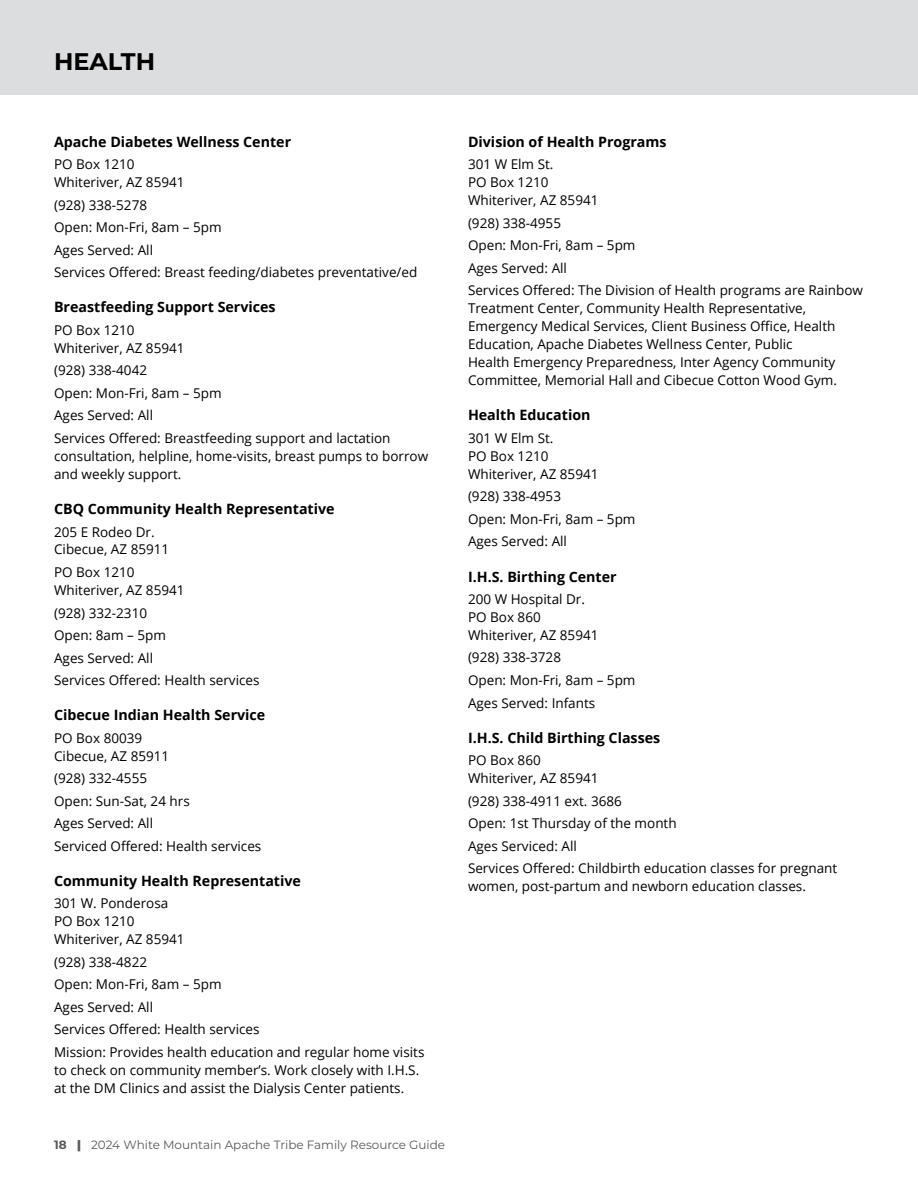
<style>
.page{position:relative;width:918px;height:1188px;background:#fff}
.page>*{position:absolute;margin:0;border:0;box-sizing:border-box;transform-origin:0 0}
.t1{font:700 24px "Montserrat";color:#000}
.t2{font:700 14.25px "Open Sans";color:#000}
.t3{font:13.5px/22.5px "Open Sans";color:#000}
.t4{font:12px "Montserrat";color:#58595b}
.s1{font-weight:700}
.s2{font-weight:900}
</style>
<div class="page">
<div style="left:0;top:0;width:918px;height:95px;background:#dcddde"></div>
<h1 class="t1" style="left:54px;top:45px;width:103px">HEALTH</h1>
<p class="t2" style="left:54px;top:132px;width:239px">Apache Diabetes Wellness Center</p>
<p class="t3" style="left:54px;top:155px;width:132px;line-height:18px">PO Box 1210<br>Whiteriver, AZ 85941</p>
<p class="t3" style="left:54px;top:193px;width:365px">(928) 338-5278<br>Open: Mon-Fri, 8am – 5pm<br>Ages Served: All<br>Services Offered: Breast feeding/diabetes preventative/ed</p>
<p class="t2" style="left:54px;top:297px;width:223px">Breastfeeding Support Services</p>
<p class="t3" style="left:54px;top:321px;width:132px;line-height:18px">PO Box 1210<br>Whiteriver, AZ 85941</p>
<p class="t3" style="left:54px;top:359px;width:338px">(928) 338-4042<br>Open: Mon-Fri, 8am – 5pm<br>Ages Served: All<br>Services Offered: Breastfeeding support and lactation</p>
<p class="t3" style="left:54px;top:447px;width:376px;line-height:18px">consultation, helpline, home-visits, breast pumps to borrow and weekly support.</p>
<p class="t2" style="left:54px;top:499px;width:282px">CBQ Community Health Representative</p>
<p class="t3" style="left:54px;top:522px;width:117px;line-height:18px">205 E Rodeo Dr.<br>Cibecue, AZ 85911</p>
<p class="t3" style="left:54px;top:563px;width:132px;line-height:18px">PO Box 1210<br>Whiteriver, AZ 85941</p>
<p class="t3" style="left:54px;top:601px;width:207px">(928) 332-2310<br>Open: 8am – 5pm<br>Ages Served: All<br>Services Offered: Health services</p>
<p class="t2" style="left:54px;top:705px;width:213px">Cibecue Indian Health Service</p>
<p class="t3" style="left:54px;top:728px;width:117px;line-height:18px">PO Box 80039<br>Cibecue, AZ 85911</p>
<p class="t3" style="left:54px;top:767px;width:209px">(928) 332-4555<br>Open: Sun-Sat, 24 hrs<br>Ages Served: All<br>Serviced Offered: Health services</p>
<p class="t2" style="left:54px;top:870px;width:248px">Community Health Representative</p>
<p class="t3" style="left:54px;top:894px;width:132px;line-height:18px">301 W. Ponderosa<br>PO Box 1210<br>Whiteriver, AZ 85941</p>
<p class="t3" style="left:54px;top:950px;width:372px">(928) 338-4822<br>Open: Mon-Fri, 8am – 5pm<br>Ages Served: All<br>Services Offered: Health services<br>Mission: Provides health education and regular home visits</p>
<p class="t3" style="left:54px;top:1060px;width:367px;line-height:18px">to check on community member’s. Work closely with I.H.S. at the DM Clinics and assist the Dialysis Center patients.</p>
<p class="t4" style="left:54px;top:1136px;width:393px"><span class="s1">18</span> <span class="s2">|</span> 2024 White Mountain Apache Tribe Family Resource Guide</p>
<p class="t2" style="left:468px;top:132px;width:200px">Division of Health Programs</p>
<p class="t3" style="left:468px;top:155px;width:132px;line-height:18px">301 W Elm St.<br>PO Box 1210<br>Whiteriver, AZ 85941</p>
<p class="t3" style="left:468px;top:211px;width:397px">(928) 338-4955<br>Open: Mon-Fri, 8am – 5pm<br>Ages Served: All<br>Services Offered: The Division of Health programs are Rainbow</p>
<p class="t3" style="left:468px;top:299px;width:371px;line-height:18px">Treatment Center, Community Health Representative, Emergency Medical Services, Client Business Office, Health Education, Apache Diabetes Wellness Center, Public Health Emergency Preparedness, Inter Agency Community Committee, Memorial Hall and Cibecue Cotton Wood Gym.</p>
<p class="t2" style="left:468px;top:405px;width:124px">Health Education</p>
<p class="t3" style="left:468px;top:429px;width:132px;line-height:18px">301 W Elm St.<br>PO Box 1210<br>Whiteriver, AZ 85941</p>
<p class="t3" style="left:468px;top:485px;width:169px">(928) 338-4953<br>Open: Mon-Fri, 8am – 5pm<br>Ages Served: All</p>
<p class="t2" style="left:468px;top:566px;width:150px">I.H.S. Birthing Center</p>
<p class="t3" style="left:468px;top:590px;width:132px;line-height:18px">200 W Hospital Dr.<br>PO Box 860<br>Whiteriver, AZ 85941</p>
<p class="t3" style="left:468px;top:646px;width:169px">(928) 338-3728<br>Open: Mon-Fri, 8am – 5pm<br>Ages Served: Infants</p>
<p class="t2" style="left:468px;top:727px;width:194px">I.H.S. Child Birthing Classes</p>
<p class="t3" style="left:468px;top:751px;width:132px;line-height:18px">PO Box 860<br>Whiteriver, AZ 85941</p>
<p class="t3" style="left:468px;top:789px;width:371px">(928) 338-4911 ext. 3686<br>Open: 1st Thursday of the month<br>Ages Serviced: All<br>Services Offered: Childbirth education classes for pregnant</p>
<p class="t3" style="left:468px;top:875px;width:339px">women, post-partum and newborn education classes.</p>
</div>
